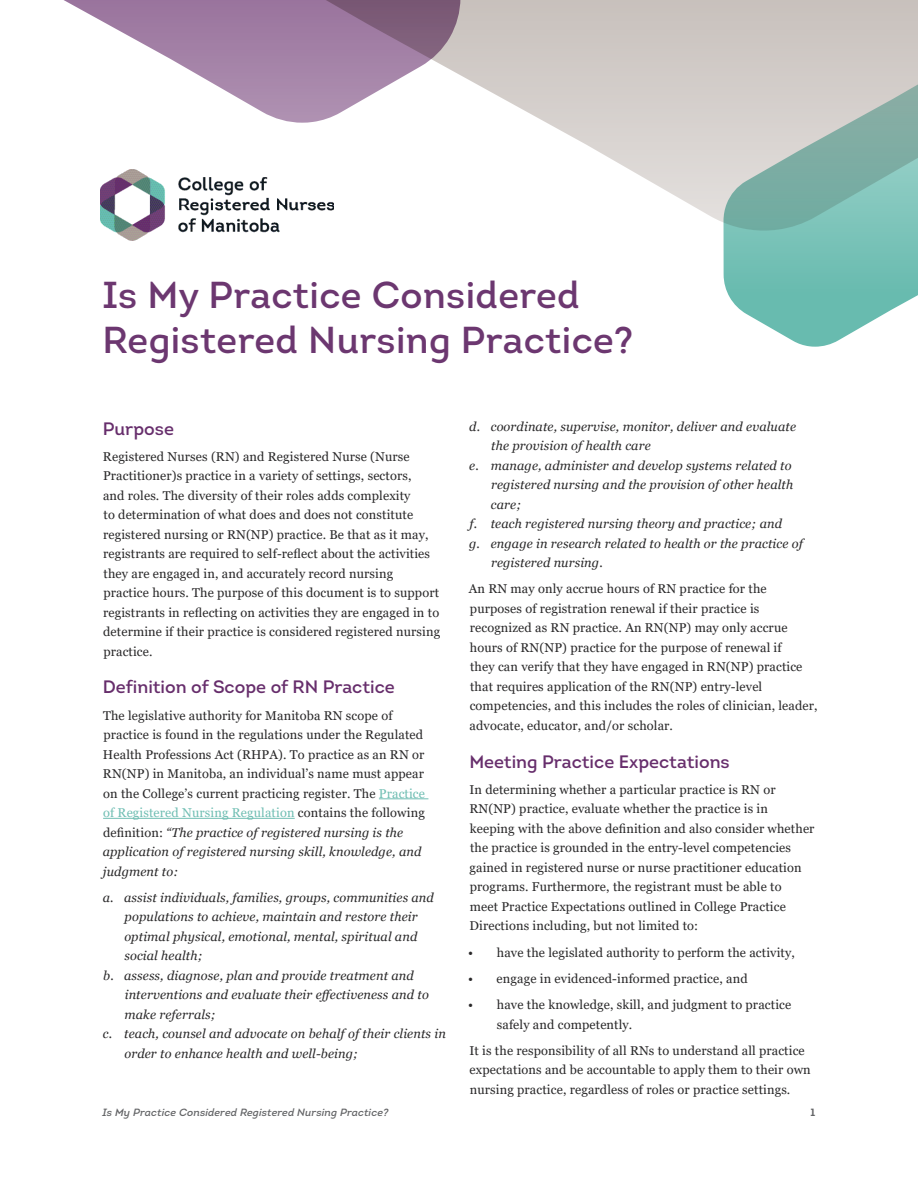
<style>
.page{position:relative;width:918px;height:1188px;background:#fff}
.page>*{position:absolute;margin:0;border:0;box-sizing:border-box;transform-origin:0 0}
.t1{font:37.5px/45px "Intro";letter-spacing:.01em;color:#6c3770}
.t2{font:18px "Intro";color:#672e6c}
.t3{font:12.75px/19.5px "Georgia";letter-spacing:.01em;color:#292829}
.t4{font:italic 12.75px "Georgia";letter-spacing:.01em;color:#292829}
.t5{font:italic 10.5px "Intro";letter-spacing:.01em;color:#636466}
.t6{font:700 10.5px "Intro";color:#636466}
.s1{color:#70beb3}
.s2{font-style:italic}
</style>
<div class="page">
<hr style="left:379px;top:799px;width:49px;height:1px;background:#70beb3">
<hr style="left:103px;top:818px;width:192px;height:1px;background:#70beb3">
<img style="left:101px;top:170px;width:179px;height:71px">
<svg style="left:191px;top:0;width:727px;height:231px"></svg>
<svg style="left:64px;top:0;width:397px;height:123px"></svg>
<svg style="left:723px;top:62px;width:195px;height:285px;background:#9dc5be"></svg>
<h1 class="t1" style="left:102px;top:272px;width:532px">Is My Practice Considered<br>Registered Nursing Practice?</h1>
<h2 class="t2" style="left:103px;top:417px;width:73px">Purpose</h2>
<p class="t3" style="left:103px;top:447px;width:339px">Registered Nurses (RN) and Registered Nurse (Nurse Practitioner)s practice in a variety of settings, sectors,<br>and roles. The diversity of their roles adds complexity<br>to determination of what does and does not constitute registered nursing or RN(NP) practice. Be that as it may, registrants are required to self-reflect about the activities they are engaged in, and accurately record nursing practice hours. The purpose of this document is to support registrants in reflecting on activities they are engaged in to determine if their practice is considered registered nursing practice.</p>
<h2 class="t2" style="left:103px;top:676px;width:294px">Definition of Scope of RN Practice</h2>
<p class="t3" style="left:103px;top:706px;width:324px">The legislative authority for Manitoba RN scope of practice is found in the regulations under the Regulated Health Professions Act (RHPA). To practice as an RN or RN(NP) in Manitoba, an individual’s name must appear on the College’s current practicing register. The <span class="s1">Practice of Registered Nursing Regulation</span> contains the following definition: <span class="s2">“The practice of registered nursing is the application of registered nursing skill, knowledge, and judgment to:</span></p>
<p class="t4" style="left:103px;top:889px;width:333px">a. assist individuals, families, groups, communities and</p>
<p class="t4" style="left:125px;top:909px;width:295px">populations to achieve, maintain and restore their</p>
<p class="t4" style="left:124px;top:928px;width:295px">optimal physical, emotional, mental, spiritual and</p>
<p class="t4" style="left:124px;top:948px;width:80px">social health;</p>
<p class="t4" style="left:103px;top:967px;width:312px">b. assess, diagnose, plan and provide treatment and</p>
<p class="t4" style="left:125px;top:987px;width:306px">interventions and evaluate their effectiveness and to</p>
<p class="t4" style="left:124px;top:1006px;width:93px">make referrals;</p>
<p class="t4" style="left:103px;top:1026px;width:345px">c. teach, counsel and advocate on behalf of their clients in</p>
<p class="t4" style="left:124px;top:1045px;width:235px">order to enhance health and well-being;</p>
<p class="t4" style="left:469px;top:418px;width:328px">d. coordinate, supervise, monitor, deliver and evaluate</p>
<p class="t4" style="left:491px;top:438px;width:161px">the provision of health care</p>
<p class="t4" style="left:469px;top:457px;width:324px">e. manage, administer and develop systems related to</p>
<p class="t4" style="left:491px;top:477px;width:304px">registered nursing and the provision of other health</p>
<p class="t4" style="left:491px;top:496px;width:32px">care;</p>
<p class="t4" style="left:470px;top:516px;width:314px">f. teach registered nursing theory and practice; and</p>
<p class="t4" style="left:469px;top:535px;width:335px">g. engage in research related to health or the practice of</p>
<p class="t4" style="left:491px;top:555px;width:113px">registered nursing.</p>
<p class="t3" style="left:469px;top:580px;width:350px">An RN may only accrue hours of RN practice for the purposes of registration renewal if their practice is recognized as RN practice. An RN(NP) may only accrue hours of RN(NP) practice for the purpose of renewal if<br>they can verify that they have engaged in RN(NP) practice that requires application of the RN(NP) entry-level competencies, and this includes the roles of clinician, leader, advocate, educator, and/or scholar.</p>
<h2 class="t2" style="left:469px;top:750px;width:262px">Meeting Practice Expectations</h2>
<p class="t3" style="left:469px;top:780px;width:347px">In determining whether a particular practice is RN or RN(NP) practice, evaluate whether the practice is in keeping with the above definition and also consider whether the practice is grounded in the entry-level competencies gained in registered nurse or nurse practitioner education programs. Furthermore, the registrant must be able to<br>meet Practice Expectations outlined in College Practice Directions including, but not limited to:</p>
<p class="t3" style="left:468px;top:943px;width:328px">• have the legislated authority to perform the activity,</p>
<p class="t3" style="left:468px;top:969px;width:281px">• engage in evidenced-informed practice, and</p>
<p class="t3" style="left:497px;top:995px;width:296px;text-indent:-29px">• have the knowledge, skill, and judgment to practice safely and competently.</p>
<p class="t3" style="left:469px;top:1041px;width:343px">It is the responsibility of all RNs to understand all practice expectations and be accountable to apply them to their own nursing practice, regardless of roles or practice settings.</p>
<p class="t5" style="left:103px;top:1106px;width:287px">Is My Practice Considered Registered Nursing Practice?</p>
<p class="t6" style="left:811px;top:1106px;width:6px">1</p>
</div>
